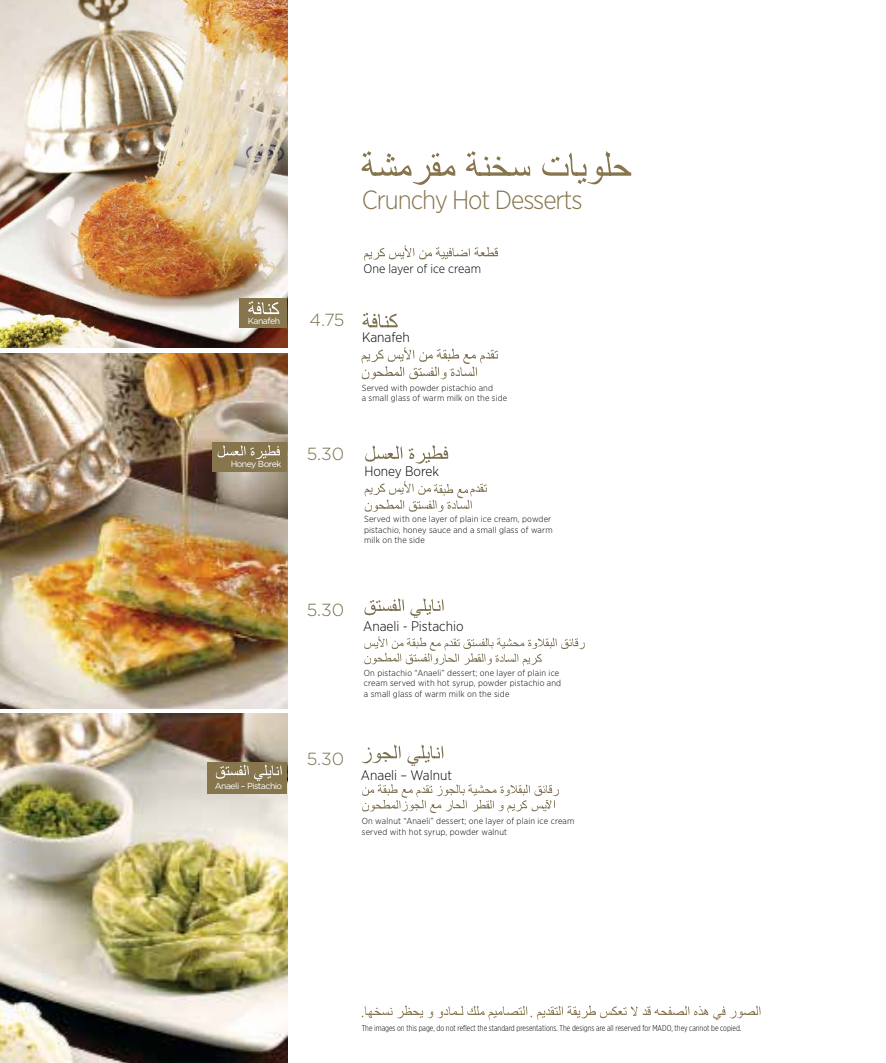
<style>
.page{position:relative;width:886px;height:1063px;background:#fff}
.page>*{position:absolute;margin:0;border:0;box-sizing:border-box;transform-origin:0 0}
.t1{font:300 26.25px "Gotham Narrow";letter-spacing:-.04em;color:#86754d}
.t2{font:300 17.5px "Gotham";color:#7a6f4e}
.t3{font:300 13.75px "Gotham Narrow";color:#000}
.t4{font:300 12.5px "Gotham Narrow";color:#000}
.t5{font:300 8.75px/10.5px "Gotham Narrow";letter-spacing:.02em;color:#000}
.t6{font:8.75px "Gotham";letter-spacing:-.06em;color:#fff}
.t7{font:300 8.5px "Gotham X Narrow";color:#000}
</style>
<div class="page">
<img style="left:0;top:714px;width:287px;height:349px">
<img style="left:0;top:0;width:287px;height:347px">
<div style="left:207px;top:762px;width:80px;height:31px;background:#86754d"></div>
<img style="left:0;top:354px;width:287px;height:354px">
<div style="left:213px;top:442px;width:74px;height:29px;background:#86754d"></div>
<svg style="left:362px;top:1005px;width:398px;height:15px"></svg>
<svg style="left:407px;top:744px;width:36px;height:22px"></svg>
<svg style="left:362px;top:744px;width:39px;height:19px"></svg>
<svg style="left:410px;top:598px;width:34px;height:20px"></svg>
<svg style="left:364px;top:598px;width:40px;height:17px"></svg>
<svg style="left:216px;top:764px;width:66px;height:17px"></svg>
<svg style="left:409px;top:445px;width:39px;height:19px"></svg>
<svg style="left:365px;top:445px;width:37px;height:17px"></svg>
<svg style="left:218px;top:445px;width:62px;height:14px"></svg>
<svg style="left:361px;top:151px;width:270px;height:34px"></svg>
<svg style="left:364px;top:245px;width:134px;height:16px"></svg>
<svg style="left:362px;top:313px;width:36px;height:14px"></svg>
<svg style="left:361px;top:347px;width:137px;height:32px"></svg>
<svg style="left:364px;top:481px;width:123px;height:31px"></svg>
<svg style="left:364px;top:636px;width:221px;height:30px"></svg>
<svg style="left:362px;top:784px;width:197px;height:29px"></svg>
<div style="left:240px;top:298px;width:47px;height:29px;background:#86754d"></div>
<svg style="left:248px;top:301px;width:31px;height:13px"></svg>
<h1 class="t1" style="left:362px;top:184px;width:222px">Crunchy Hot Desserts</h1>
<p class="t6" style="left:248px;top:315px;width:34px">Kanafeh</p>
<h2 class="t2" style="left:309px;top:311px;width:36px">4.75</h2>
<p class="t6" style="left:231px;top:459px;width:52px">Honey Borek</p>
<h2 class="t2" style="left:307px;top:444px;width:39px">5.30</h2>
<h3 class="t4" style="left:363px;top:261px;width:119px">One layer of ice cream</h3>
<h3 class="t3" style="left:362px;top:329px;width:49px">Kanafeh</h3>
<p class="t5" style="left:362px;top:382px;width:147px">Served with powder pistachio and<br>a small glass of warm milk on the side</p>
<h3 class="t3" style="left:364px;top:463px;width:76px">Honey Borek</h3>
<p class="t5" style="left:364px;top:514px;width:190px">Served with one layer of plain ice cream, powder pistachio, honey sauce and a small glass of warm milk on the side</p>
<p class="t6" style="left:215px;top:780px;width:69px">Anaeli – Pistachio</p>
<h2 class="t2" style="left:307px;top:600px;width:39px">5.30</h2>
<h3 class="t3" style="left:363px;top:617px;width:102px">Anaeli - Pistachio</h3>
<p class="t5" style="left:364px;top:667px;width:199px">On pistachio “Anaeli” dessert; one layer of plain ice cream served with hot syrup, powder pistachio and a small glass of warm milk on the side</p>
<h2 class="t2" style="left:307px;top:749px;width:39px">5.30</h2>
<h3 class="t3" style="left:361px;top:767px;width:93px">Anaeli – Walnut</h3>
<p class="t5" style="left:362px;top:816px;width:214px">On walnut “Anaeli” dessert; one layer of plain ice cream served with hot syrup, powder walnut</p>
<p class="t7" style="left:362px;top:1023px;width:381px">The images on this page, do not reflect the standard presentations. The designs are all reserved for MADO, they cannot be copied.</p>
</div>
